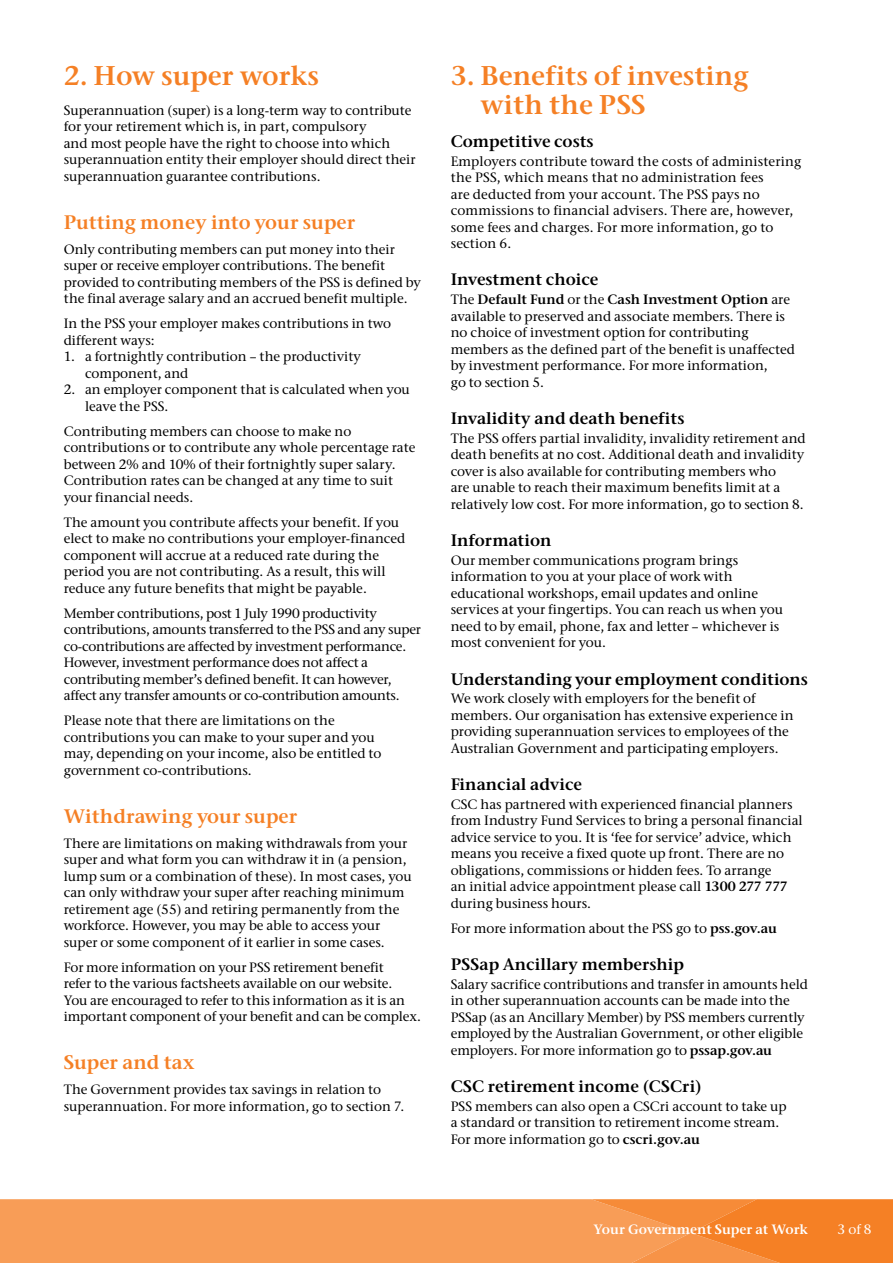
<style>
.page{position:relative;width:893px;height:1263px;background:#fff}
.page>*{position:absolute;margin:0;border:0;box-sizing:border-box;transform-origin:0 0}
.t1{font:27px/28.5px "Stone Serif ITC Semi";color:#f58025}
.t2{font:19.5px "Stone Serif ITC Semi";color:#f58025}
.t3{font:16.5px "Stone Serif ITC Semi";color:#000}
.para{font:500 13.5px/16.5px "Stone Serif ITC";color:#000}
.para-2{font:500 13.5px/16.5px "Stone Serif ITC";letter-spacing:-.02em;color:#000}
.t4{font:13.5px "Stone Serif ITC Semi";color:#fff}
.t5{font:500 13.5px "Stone Serif ITC";color:#fff}
.s1{font-family:"Stone Serif ITC Semi";font-weight:400}
</style>
<div class="page">
<svg style="left:0;top:1199px;width:893px;height:64px;background:#f7964c"></svg>
<h2 class="t1" style="left:64px;top:61px;width:257px">2. How super works</h2>
<p class="para" style="left:64px;top:101px;width:353px">Superannuation (super) is a long-term way to contribute for your retirement which is, in part, compulsory<br>and most people have the right to choose into which superannuation entity their employer should direct their superannuation guarantee contributions.</p>
<h3 class="t2" style="left:64px;top:210px;width:293px">Putting money into your super</h3>
<p class="para" style="left:64px;top:240px;width:359px">Only contributing members can put money into their super or receive employer contributions. The benefit provided to contributing members of the PSS is defined by the final average salary and an accrued benefit multiple.</p>
<p class="para" style="left:64px;top:315px;width:329px">In the PSS your employer makes contributions in two different ways:</p>
<p class="para" style="left:85px;top:348px;width:277px;text-indent:-21px">1. a fortnightly contribution – the productivity component, and</p>
<p class="para" style="left:85px;top:381px;width:326px;text-indent:-21px">2. an employer component that is calculated when you leave the PSS.</p>
<p class="para" style="left:64px;top:423px;width:353px">Contributing members can choose to make no contributions or to contribute any whole percentage rate between 2% and 10% of their fortnightly super salary.<br>Contribution rates can be changed at any time to suit your financial needs.</p>
<p class="para" style="left:64px;top:514px;width:343px">The amount you contribute affects your benefit. If you elect to make no contributions your employer-financed component will accrue at a reduced rate during the period you are not contributing. As a result, this will reduce any future benefits that might be payable.</p>
<p class="para-2" style="left:64px;top:605px;width:359px">Member contributions, post 1 July 1990 productivity contributions, amounts transferred to the PSS and any super co-contributions are affected by investment performance.<br>However, investment performance does not affect a contributing member’s defined benefit. It can however, affect any transfer amounts or co-contribution amounts.</p>
<p class="para" style="left:64px;top:712px;width:319px">Please note that there are limitations on the contributions you can make to your super and you may, depending on your income, also be entitled to government co-contributions.</p>
<h3 class="t2" style="left:64px;top:804px;width:235px">Withdrawing your super</h3>
<p class="para" style="left:64px;top:835px;width:349px">There are limitations on making withdrawals from your super and what form you can withdraw it in (a pension, lump sum or a combination of these). In most cases, you can only withdraw your super after reaching minimum retirement age (55) and retiring permanently from the workforce. However, you may be able to access your super or some component of it earlier in some cases.</p>
<p class="para" style="left:64px;top:959px;width:359px">For more information on your PSS retirement benefit<br>refer to the various factsheets available on our website.<br>You are encouraged to refer to this information as it is an important component of your benefit and can be complex.</p>
<h3 class="t2" style="left:64px;top:1050px;width:132px">Super and tax</h3>
<p class="para" style="left:64px;top:1081px;width:342px">The Government provides tax savings in relation to superannuation. For more information, go to section 7.</p>
<h2 class="t1" style="left:480px;top:61px;width:270px;text-indent:-30px">3. Benefits of investing with the PSS</h2>
<h4 class="t3" style="left:451px;top:131px;width:144px">Competitive costs</h4>
<p class="para" style="left:451px;top:153px;width:352px">Employers contribute toward the costs of administering the PSS, which means that no administration fees<br>are deducted from your account. The PSS pays no commissions to financial advisers. There are, however, some fees and charges. For more information, go to section 6.</p>
<h4 class="t3" style="left:451px;top:269px;width:149px">Investment choice</h4>
<p class="para" style="left:451px;top:291px;width:346px">The <span class="s1">Default Fund</span> or the <span class="s1">Cash Investment Option</span> are available to preserved and associate members. There is no choice of investment option for contributing members as the defined part of the benefit is unaffected by investment performance. For more information,<br>go to section 5.</p>
<h4 class="t3" style="left:451px;top:408px;width:235px">Invalidity and death benefits</h4>
<p class="para" style="left:451px;top:430px;width:356px">The PSS offers partial invalidity, invalidity retirement and death benefits at no cost. Additional death and invalidity cover is also available for contributing members who<br>are unable to reach their maximum benefits limit at a relatively low cost. For more information, go to section 8.</p>
<h4 class="t3" style="left:451px;top:530px;width:102px">Information</h4>
<p class="para" style="left:451px;top:552px;width:334px">Our member communications program brings information to you at your place of work with educational workshops, email updates and online services at your fingertips. You can reach us when you need to by email, phone, fax and letter – whichever is most convenient for you.</p>
<h4 class="t3" style="left:451px;top:669px;width:359px">Understanding your employment conditions</h4>
<p class="para" style="left:451px;top:690px;width:344px">We work closely with employers for the benefit of members. Our organisation has extensive experience in providing superannuation services to employees of the Australian Government and participating employers.</p>
<h4 class="t3" style="left:451px;top:774px;width:133px">Financial advice</h4>
<p class="para" style="left:451px;top:796px;width:353px">CSC has partnered with experienced financial planners from Industry Fund Services to bring a personal financial advice service to you. It is ‘fee for service’ advice, which means you receive a fixed quote up front. There are no obligations, commissions or hidden fees. To arrange<br>an initial advice appointment please call <span class="s1">1300 277 777 </span>during business hours.</p>
<p class="para" style="left:451px;top:920px;width:328px">For more information about the PSS go to <span class="s1">pss.gov.au</span></p>
<h4 class="t3" style="left:451px;top:954px;width:235px">PSSap Ancillary membership</h4>
<p class="para" style="left:451px;top:976px;width:359px">Salary sacrifice contributions and transfer in amounts held in other superannuation accounts can be made into the PSSap (as an Ancillary Member) by PSS members currently employed by the Australian Government, or other eligible employers. For more information go to <span class="s1">pssap.gov.au</span></p>
<h4 class="t3" style="left:451px;top:1076px;width:252px">CSC retirement income (CSCri)</h4>
<p class="para" style="left:451px;top:1098px;width:337px">PSS members can also open a CSCri account to take up a standard or transition to retirement income stream.<br>For more information go to <span class="s1">cscri.gov.au</span></p>
<p class="t4" style="left:593px;top:1221px;width:216px">Your Government Super at Work</p>
<p class="t5" style="left:838px;top:1221px;width:36px">3 of 8</p>
</div>
